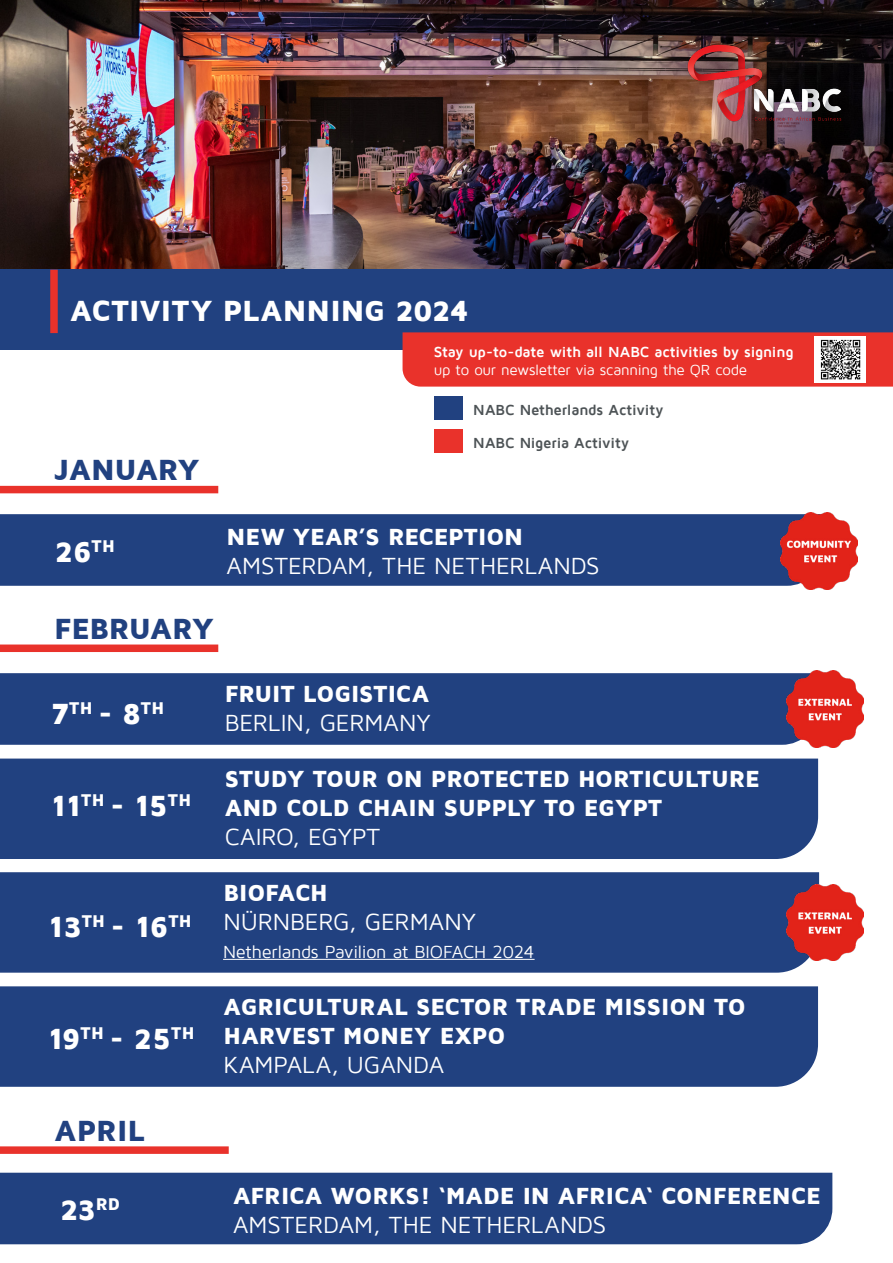
<style>
.page{position:relative;width:893px;height:1263px;background:#fff}
.page>*{position:absolute;margin:0;border:0;box-sizing:border-box;transform-origin:0 0}
.t1{font:900 30px "Maven Pro";color:#fff}
.t2{font:900 30px "Maven Pro";letter-spacing:-.005em;color:#214180}
.t3{font:900 24px/28.8px "Maven Pro";letter-spacing:-.005em;color:#fff}
.t4{font:24px "Maven Pro";color:#fff}
.t5{font:18px "Maven Pro";letter-spacing:-.015em;color:#fff}
.t6{font:900 17.55px "Maven Pro";color:#fff}
.t7{font:700 15px "Maven Pro";letter-spacing:-.015em;color:#fff}
.t8{font:700 15px "Maven Pro";letter-spacing:-.015em;color:#4d5356}
.t9{font:15px "Maven Pro";letter-spacing:-.015em;color:#fff}
.s1{font-size:30px}
</style>
<div class="page">
<div style="left:0;top:514px;width:781px;height:72px;background:#214180"></div>
<div style="left:0;top:673px;width:786px;height:72px;background:#214180"></div>
<div style="left:0;top:758px;width:818px;height:101px;background:#214180"></div>
<div style="left:0;top:872px;width:819px;height:101px;background:#214180"></div>
<div style="left:0;top:986px;width:818px;height:101px;background:#214180"></div>
<img style="left:0;top:0;width:893px;height:270px">
<div style="left:0;top:270px;width:893px;height:80px;background:#214180"></div>
<img style="left:674px;top:19px;width:180px;height:127px">
<div style="left:50px;top:270px;width:8px;height:63px;background:#e9322b"></div>
<div style="left:403px;top:332px;width:490px;height:55px;background:#e9322b"></div>
<img style="left:814px;top:336px;width:51px;height:47px">
<div style="left:0;top:486px;width:218px;height:7px;background:#e9322b"></div>
<div style="left:0;top:644px;width:218px;height:8px;background:#e9322b"></div>
<hr style="left:223px;top:959px;width:312px;height:1px;background:#fff">
<img style="left:786px;top:884px;width:77px;height:77px">
<img style="left:786px;top:671px;width:77px;height:76px">
<img style="left:781px;top:513px;width:76px;height:76px">
<div style="left:434px;top:429px;width:28px;height:24px;background:#e9322b"></div>
<div style="left:434px;top:396px;width:28px;height:24px;background:#214180"></div>
<div style="left:0;top:1173px;width:832px;height:71px;background:#214180"></div>
<div style="left:0;top:1146px;width:229px;height:8px;background:#e9322b"></div>
<p class="t1" style="left:70px;top:295px;width:400px">ACTIVITY PLANNING 2024</p>
<p class="t7" style="left:434px;top:344px;width:361px">Stay up-to-date with all NABC activities by signing</p>
<p class="t9" style="left:434px;top:362px;width:315px">up to our newsletter via scanning the QR code</p>
<p class="t8" style="left:473px;top:402px;width:192px">NABC Netherlands Activity</p>
<p class="t2" style="left:54px;top:454px;width:147px">JANUARY</p>
<p class="t8" style="left:473px;top:435px;width:157px">NABC Nigeria Activity</p>
<p class="t1" style="left:55px;top:535px;width:62px">26<sup>TH</sup></p>
<p class="t3" style="left:227px;top:523px;width:298px">NEW YEAR’S RECEPTION</p>
<p class="t4" style="left:227px;top:554px;width:375px">AMSTERDAM, THE NETHERLANDS</p>
<p class="t2" style="left:54px;top:613px;width:162px">FEBRUARY</p>
<p class="t6" style="left:51px;top:699px;width:115px"><span class="s1">7</span>TH <span class="s1">- 8</span>TH</p>
<p class="t1" style="left:51px;top:789px;width:142px">11<sup>TH</sup> - 15<sup>TH</sup></p>
<p class="t1" style="left:48px;top:910px;width:145px">13<sup>TH</sup> - 16<sup>TH</sup></p>
<p class="t1" style="left:48px;top:1022px;width:148px">19<sup>TH</sup> - 25<sup>TH</sup></p>
<p class="t2" style="left:55px;top:1115px;width:92px">APRIL</p>
<p class="t3" style="left:225px;top:680px;width:206px">FRUIT LOGISTICA</p>
<p class="t4" style="left:225px;top:710px;width:208px">BERLIN, GERMANY</p>
<p class="t3" style="left:225px;top:765px;width:537px">STUDY TOUR ON PROTECTED HORTICULTURE<br>AND COLD CHAIN SUPPLY TO EGYPT</p>
<p class="t4" style="left:225px;top:824px;width:157px">CAIRO, EGYPT</p>
<p class="t3" style="left:224px;top:879px;width:106px">BIOFACH</p>
<p class="t4" style="left:224px;top:909px;width:254px">NÜRNBERG, GERMANY</p>
<p class="t5" style="left:223px;top:942px;width:313px">Netherlands Pavilion at BIOFACH 2024</p>
<p class="t3" style="left:224px;top:993px;width:524px">AGRICULTURAL SECTOR TRADE MISSION TO<br>HARVEST MONEY EXPO</p>
<p class="t4" style="left:224px;top:1052px;width:222px">KAMPALA, UGANDA</p>
<p class="t1" style="left:60px;top:1194px;width:62px">23<sup>RD</sup></p>
<p class="t3" style="left:233px;top:1181px;width:589px">AFRICA WORKS! ‘MADE IN AFRICA‘ CONFERENCE</p>
<p class="t4" style="left:233px;top:1212px;width:375px">AMSTERDAM, THE NETHERLANDS</p>
</div>
